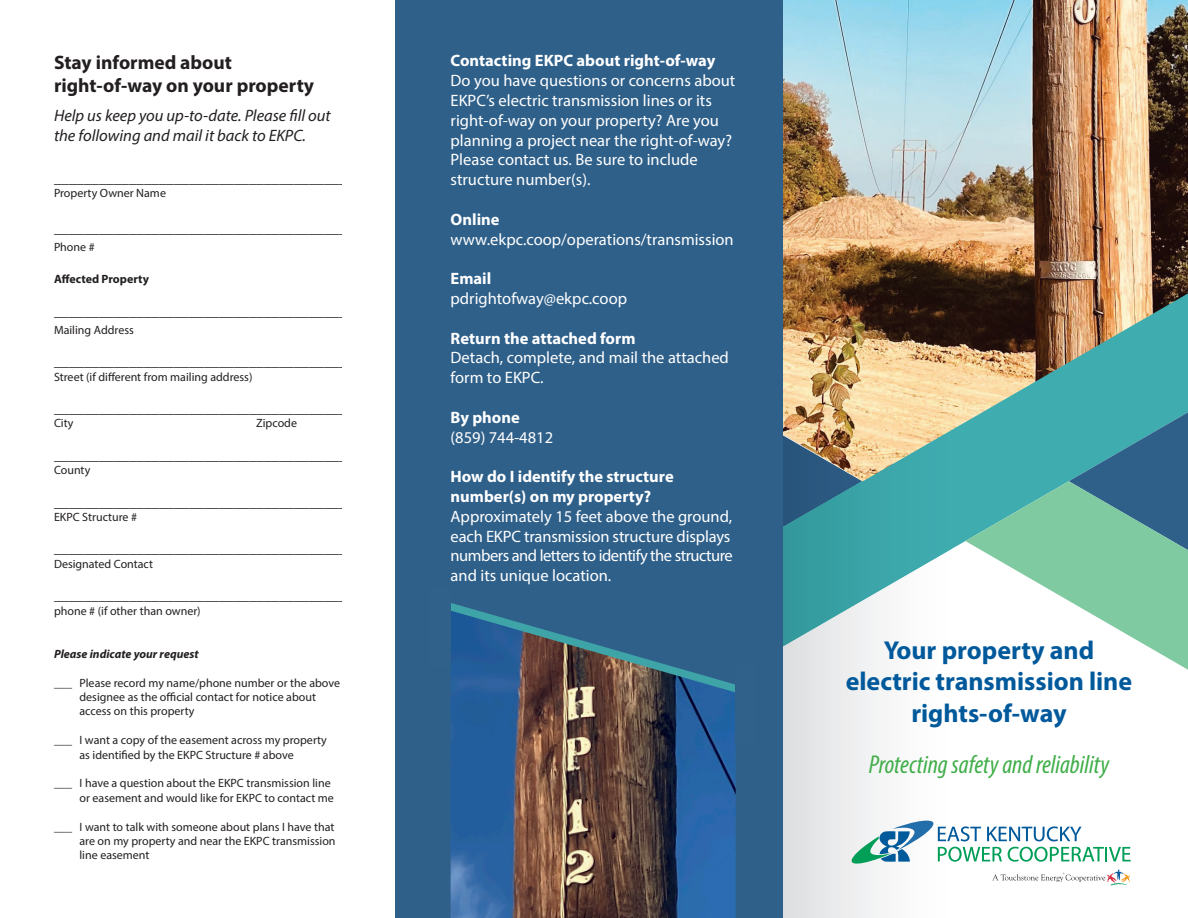
<style>
.page{position:relative;width:1188px;height:918px;background:#fff}
.page>*{position:absolute;margin:0;border:0;box-sizing:border-box;transform-origin:0 0}
.t1{font:700 25.95px "Myriad Pro";color:#00599b}
.t2{font:italic condensed 25.95px "Myriad Pro";color:#40ae49}
.t3{font:700 19.5px "Myriad Pro";color:#231f20}
.t4{font:16.5px/19.8px "Myriad Pro";color:#fff}
.t5{font:700 16.5px "Myriad Pro";color:#fff}
.t6{font:italic 16.5px/19.8px "Myriad Pro";color:#231f20}
.t7{font:15px "Myriad Pro";color:#231f20}
.t8{font:12px "Myriad Pro";color:#231f20}
.t9{font:italic 700 12px "Myriad Pro";color:#231f20}
.t10{font:700 12px "Myriad Pro";color:#231f20}
</style>
<div class="page">
<svg style="left:965px;top:481px;width:223px;height:189px"></svg>
<svg style="left:783px;top:646px;width:99px;height:272px"></svg>
<svg style="left:783px;top:481px;width:169px;height:165px"></svg>
<img style="left:783px;top:0;width:405px;height:481px">
<div style="left:395px;top:0;width:388px;height:918px;background:#2f608a"></div>
<svg style="left:827px;top:804px;width:304px;height:88px"></svg>
<img style="left:451px;top:702px;width:285px;height:216px">
<svg style="left:451px;top:603px;width:284px;height:99px"></svg>
<p class="t3" style="left:54px;top:49px;width:180px">Stay informed about</p>
<p class="t3" style="left:54px;top:73px;width:262px">right-of-way on your property</p>
<p class="t6" style="left:54px;top:106px;width:278px">Help us keep you up-to-date. Please fill out the following and mail it back to EKPC.</p>
<p class="t7" style="left:54px;top:168px;width:294px">_______________________________________</p>
<p class="t8" style="left:54px;top:186px;width:114px">Property Owner Name</p>
<p class="t7" style="left:54px;top:219px;width:294px">_______________________________________</p>
<p class="t8" style="left:54px;top:240px;width:42px">Phone #</p>
<p class="t10" style="left:54px;top:272px;width:96px">Affected Property</p>
<p class="t7" style="left:54px;top:302px;width:294px">_______________________________________</p>
<p class="t8" style="left:54px;top:322px;width:81px">Mailing Address</p>
<p class="t7" style="left:54px;top:352px;width:294px">_______________________________________</p>
<p class="t8" style="left:54px;top:369px;width:200px">Street (if different from mailing address)</p>
<p class="t7" style="left:54px;top:399px;width:294px">_______________________________________</p>
<p class="t8" style="left:54px;top:416px;width:21px">City</p>
<p class="t8" style="left:256px;top:416px;width:42px">Zipcode</p>
<p class="t7" style="left:54px;top:446px;width:294px">_______________________________________</p>
<p class="t8" style="left:54px;top:463px;width:38px">County</p>
<p class="t7" style="left:54px;top:492px;width:294px">_______________________________________</p>
<p class="t8" style="left:54px;top:510px;width:85px">EKPC Structure #</p>
<p class="t7" style="left:54px;top:539px;width:294px">_______________________________________</p>
<p class="t8" style="left:54px;top:556px;width:101px">Designated Contact</p>
<p class="t7" style="left:54px;top:586px;width:294px">_______________________________________</p>
<p class="t8" style="left:54px;top:603px;width:148px">phone # (if other than owner)</p>
<p class="t9" style="left:54px;top:646px;width:146px">Please indicate your request</p>
<p class="t8" style="left:54px;top:675px;width:288px">___ Please record my name/phone number or the above</p>
<p class="t8" style="left:80px;top:690px;width:238px">designee as the official contact for notice about</p>
<p class="t8" style="left:80px;top:704px;width:116px">access on this property</p>
<p class="t8" style="left:54px;top:733px;width:274px">___ I want a copy of the easement across my property</p>
<p class="t8" style="left:80px;top:747px;width:216px">as identified by the EKPC Structure # above</p>
<p class="t8" style="left:54px;top:776px;width:278px">___ I have a question about the EKPC transmission line</p>
<p class="t8" style="left:80px;top:790px;width:256px">or easement and would like for EKPC to contact me</p>
<p class="t8" style="left:54px;top:819px;width:282px">___ I want to talk with someone about plans I have that</p>
<p class="t8" style="left:80px;top:834px;width:258px">are on my property and near the EKPC transmission</p>
<p class="t8" style="left:80px;top:848px;width:72px">line easement</p>
<p class="t5" style="left:451px;top:50px;width:266px">Contacting EKPC about right-of-way</p>
<p class="t4" style="left:451px;top:70px;width:286px">Do you have questions or concerns about EKPC’s electric transmission lines or its right-of-way on your property? Are you planning a project near the right-of-way?<br>Please contact us. Be sure to include structure number(s).</p>
<p class="t5" style="left:451px;top:208px;width:51px">Online</p>
<p class="t4" style="left:451px;top:229px;width:285px">www.ekpc.coop/operations/transmission</p>
<p class="t5" style="left:451px;top:268px;width:42px">Email</p>
<p class="t4" style="left:451px;top:288px;width:178px">pdrightofway@ekpc.coop</p>
<p class="t5" style="left:451px;top:327px;width:187px">Return the attached form</p>
<p class="t4" style="left:451px;top:348px;width:280px">Detach, complete, and mail the attached form to EKPC.</p>
<p class="t5" style="left:451px;top:406px;width:71px">By phone</p>
<p class="t4" style="left:451px;top:427px;width:104px">(859) 744-4812</p>
<p class="t5" style="left:451px;top:466px;width:225px">How do I identify the structure</p>
<p class="t5" style="left:451px;top:486px;width:202px">number(s) on my property?</p>
<p class="t4" style="left:451px;top:506px;width:284px">Approximately 15 feet above the ground, each EKPC transmission structure displays numbers and letters to identify the structure and its unique location.</p>
<p class="t1" style="left:884px;top:634px;width:212px">Your property and</p>
<p class="t1" style="left:846px;top:665px;width:288px">electric transmission line</p>
<p class="t1" style="left:911px;top:696px;width:157px">rights-of-way</p>
<p class="t2" style="left:869px;top:749px;width:242px">Protecting safety and reliability</p>
</div>
